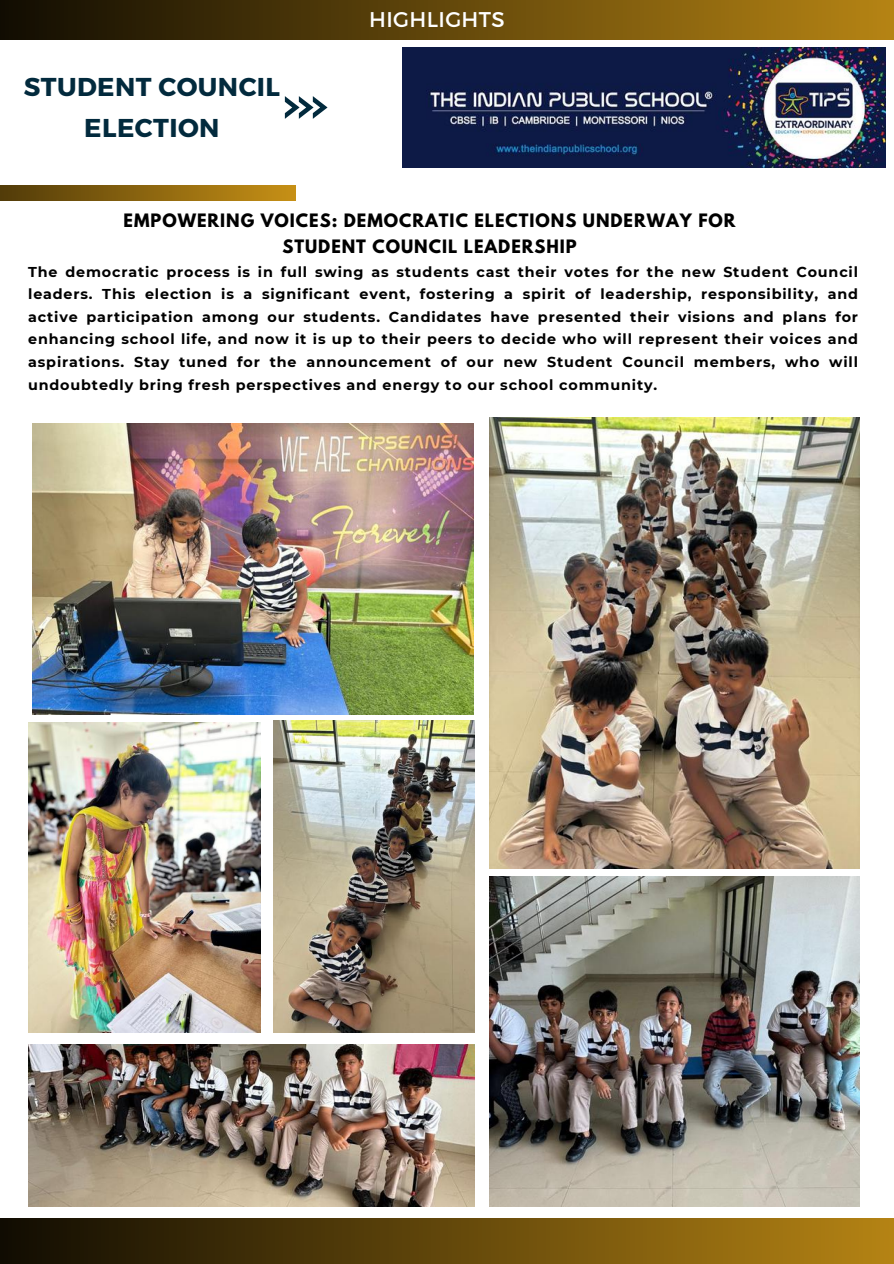
<style>
.page{position:relative;width:894px;height:1264px;background:#fff}
.page>*{position:absolute;margin:0;border:0;box-sizing:border-box;transform-origin:0 0}
.t1{font:700 25.8px/40.5px "Montserrat";letter-spacing:.015em;color:#022a3d;text-align:center}
.t2{font:21.3px "Montserrat";letter-spacing:.015em;color:#fff}
.t3{font:700 16.35px/25.5px "League Spartan";letter-spacing:.06em;color:#000;text-align:center}
.t4{font:700 14.25px/22.5px "Montserrat";letter-spacing:.06em;color:#000;text-align:justify}
</style>
<div class="page">
<div style="left:0;top:0;width:893px;height:39px;background:linear-gradient(to right,#110c02,#b58414)"></div>
<div style="left:0;top:1217px;width:893px;height:46px;background:linear-gradient(to right,#100c02,#b58314)"></div>
<img style="left:402px;top:47px;width:483px;height:120px">
<div style="left:0;top:185px;width:295px;height:16px;background:linear-gradient(to right,#523b09,#c69016)"></div>
<svg style="left:285px;top:96px;width:42px;height:23px"></svg>
<img style="left:32px;top:424px;width:441px;height:290px">
<img style="left:489px;top:417px;width:369px;height:451px">
<img style="left:28px;top:722px;width:232px;height:310px">
<img style="left:273px;top:720px;width:201px;height:312px">
<img style="left:489px;top:876px;width:369px;height:329px">
<img style="left:28px;top:1044px;width:446px;height:162px">
<h1 class="t1" style="left:24px;top:65px;width:258px">STUDENT COUNCIL<br>ELECTION</h1>
<h2 class="t2" style="left:369px;top:5px;width:137px">HIGHLIGHTS</h2>
<p class="t3" style="left:124px;top:210px;width:613px">EMPOWERING VOICES: DEMOCRATIC ELECTIONS UNDERWAY FOR<br>STUDENT COUNCIL LEADERSHIP</p>
<p class="t4" style="left:28px;top:260px;width:831px">The democratic process is in full swing as students cast their votes for the new Student Council leaders. This election is a significant event, fostering a spirit of leadership, responsibility, and active participation among our students. Candidates have presented their visions and plans for enhancing school life, and now it is up to their peers to decide who will represent their voices and aspirations. Stay tuned for the announcement of our new Student Council members, who will undoubtedly bring fresh perspectives and energy to our school community.</p>
</div>
